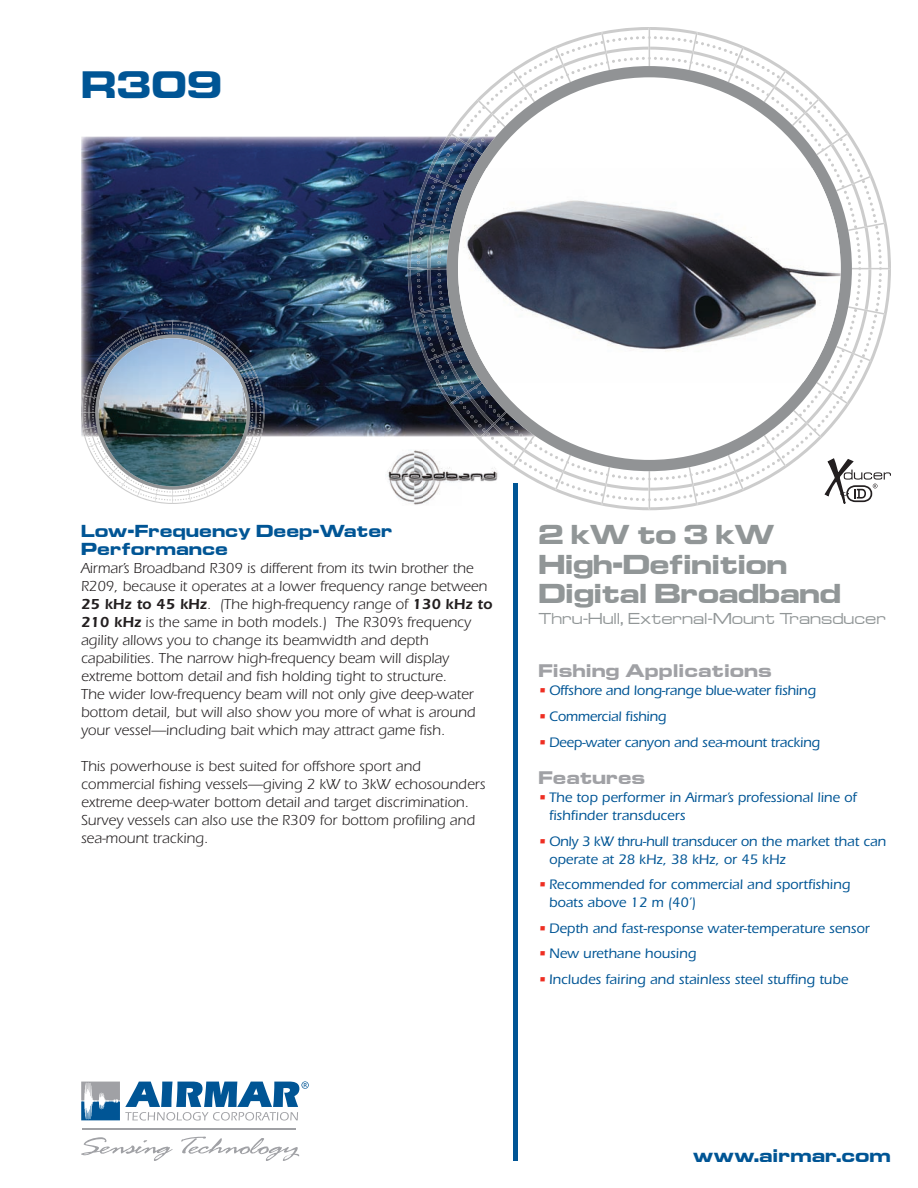
<style>
.page{position:relative;width:918px;height:1188px;background:#fff}
.page>*{position:absolute;margin:0;border:0;box-sizing:border-box;transform-origin:0 0}
.t1{font:700 33px "Euro Technic Ext";color:#005595}
.t2{font:700 23.7px/29.7px "Euro Technic Ext";letter-spacing:-.03em;color:#919697}
.t3{font:700 15.75px "Euro Technic Ext";color:#a0a1a5}
.t4{font:700 15.75px "Euro Technic Ext";color:#005595}
.t5{font:15px/18px "ITC Eras Std";color:#231f20}
.t6{font:700 15px/18px "Euro Technic Ext";color:#005595}
.t7{font:500 14.25px/18px "ITC Eras Std";color:#005595}
.t8{font:14.25px "Euro Technic Ext";color:#919697}
.s1{font-weight:600}
.s2{color:#ee2e22}
</style>
<div class="page">
<img style="left:81px;top:136px;width:327px;height:300px">
<img style="left:408px;top:136px;width:42px;height:300px">
<img style="left:409px;top:268px;width:38px;height:1px">
<img style="left:428px;top:346px;width:22px;height:15px">
<img style="left:428px;top:176px;width:22px;height:15px">
<img style="left:414px;top:306px;width:36px;height:9px">
<img style="left:414px;top:223px;width:36px;height:8px">
<div style="left:513px;top:483px;width:5px;height:678px;background:#005595"></div>
<svg style="left:81px;top:1137px;width:92px;height:24px"></svg>
<svg style="left:181px;top:1136px;width:118px;height:25px"></svg>
<svg style="left:81px;top:1081px;width:228px;height:40px"></svg>
<hr style="left:82px;top:1128px;width:213px;height:2px;background:#a0a1a5">
<img style="left:81px;top:321px;width:183px;height:87px">
<img style="left:155px;top:322px;width:36px;height:12px">
<svg style="left:172px;top:321px;width:1px;height:12px"></svg>
<img style="left:257px;top:397px;width:6px;height:11px">
<img style="left:248px;top:377px;width:9px;height:31px">
<svg style="left:250px;top:377px;width:7px;height:4px"></svg>
<img style="left:89px;top:377px;width:9px;height:18px">
<svg style="left:88px;top:377px;width:8px;height:4px"></svg>
<img style="left:235px;top:366px;width:13px;height:26px">
<img style="left:98px;top:366px;width:12px;height:23px">
<svg style="left:254px;top:395px;width:9px;height:2px"></svg>
<img style="left:84px;top:395px;width:13px;height:13px">
<svg style="left:83px;top:395px;width:8px;height:2px"></svg>
<img style="left:174px;top:329px;width:34px;height:8px">
<svg style="left:205px;top:328px;width:4px;height:8px"></svg>
<img style="left:137px;top:329px;width:35px;height:8px">
<svg style="left:137px;top:328px;width:4px;height:8px"></svg>
<img style="left:195px;top:337px;width:25px;height:13px">
<svg style="left:220px;top:337px;width:29px;height:29px"></svg>
<img style="left:126px;top:337px;width:24px;height:12px">
<svg style="left:97px;top:337px;width:29px;height:29px"></svg>
<svg style="left:81px;top:408px;width:183px;height:96px"></svg>
<svg style="left:95px;top:334px;width:155px;height:156px;background:#8e9296"></svg>
<svg style="left:450px;top:28px;width:441px;height:481px"></svg>
<img style="left:99px;top:338px;width:148px;height:148px;border-radius:74px">
<img style="left:387px;top:450px;width:113px;height:56px">
<h1 class="t1" style="left:81px;top:61px;width:143px">R309</h1>
<p class="t6" style="left:81px;top:522px;width:313px">Low-Frequency Deep-Water<br>Performance</p>
<p class="t5" style="left:81px;top:559px;width:413px">Airmar’s Broadband R309 is different from its twin brother the R209, because it operates at a lower frequency range between <span class="s1">25 kHz to 45 kHz</span>. (The high-frequency range of <span class="s1">130 kHz to 210 kHz</span> is the same in both models.) The R309’s frequency agility allows you to change its beamwidth and depth capabilities. The narrow high-frequency beam will display extreme bottom detail and fish holding tight to structure.<br>The wider low-frequency beam will not only give deep-water bottom detail, but will also show you more of what is around your vessel—including bait which may attract game fish.</p>
<p class="t5" style="left:81px;top:757px;width:406px">This powerhouse is best suited for offshore sport and commercial fishing vessels—giving 2 kW to 3kW echosounders extreme deep-water bottom detail and target discrimination.<br>Survey vessels can also use the R309 for bottom profiling and sea-mount tracking.</p>
<h2 class="t2" style="left:538px;top:519px;width:304px">2 kW to 3 kW<br>High-Definition<br>Digital Broadband</h2>
<p class="t8" style="left:538px;top:610px;width:349px">Thru-Hull, External-Mount Transducer</p>
<p class="t3" style="left:538px;top:660px;width:235px">Fishing Applications</p>
<p class="t7" style="left:538px;top:682px;width:279px"><span class="s2">•</span> Offshore and long-range blue-water fishing</p>
<p class="t7" style="left:538px;top:707px;width:130px"><span class="s2">•</span> Commercial fishing</p>
<p class="t7" style="left:538px;top:733px;width:283px"><span class="s2">•</span> Deep-water canyon and sea-mount tracking</p>
<p class="t3" style="left:538px;top:767px;width:108px">Features</p>
<p class="t7" style="left:549px;top:789px;width:309px;text-indent:-11px"><span class="s2">•</span> The top performer in Airmar’s professional line of fishfinder transducers</p>
<p class="t7" style="left:549px;top:832px;width:339px;text-indent:-11px"><span class="s2">•</span> Only 3 kW thru-hull transducer on the market that can operate at 28 kHz, 38 kHz, or 45 kHz</p>
<p class="t7" style="left:549px;top:876px;width:303px;text-indent:-11px"><span class="s2">•</span> Recommended for commercial and sportfishing boats above 12 m (40’)</p>
<p class="t7" style="left:538px;top:919px;width:333px"><span class="s2">•</span> Depth and fast-response water-temperature sensor</p>
<p class="t7" style="left:538px;top:945px;width:159px"><span class="s2">•</span> New urethane housing</p>
<p class="t7" style="left:538px;top:970px;width:311px"><span class="s2">•</span> Includes fairing and stainless steel stuffing tube</p>
<p class="t4" style="left:693px;top:1145px;width:200px">www.airmar.com</p>
</div>
